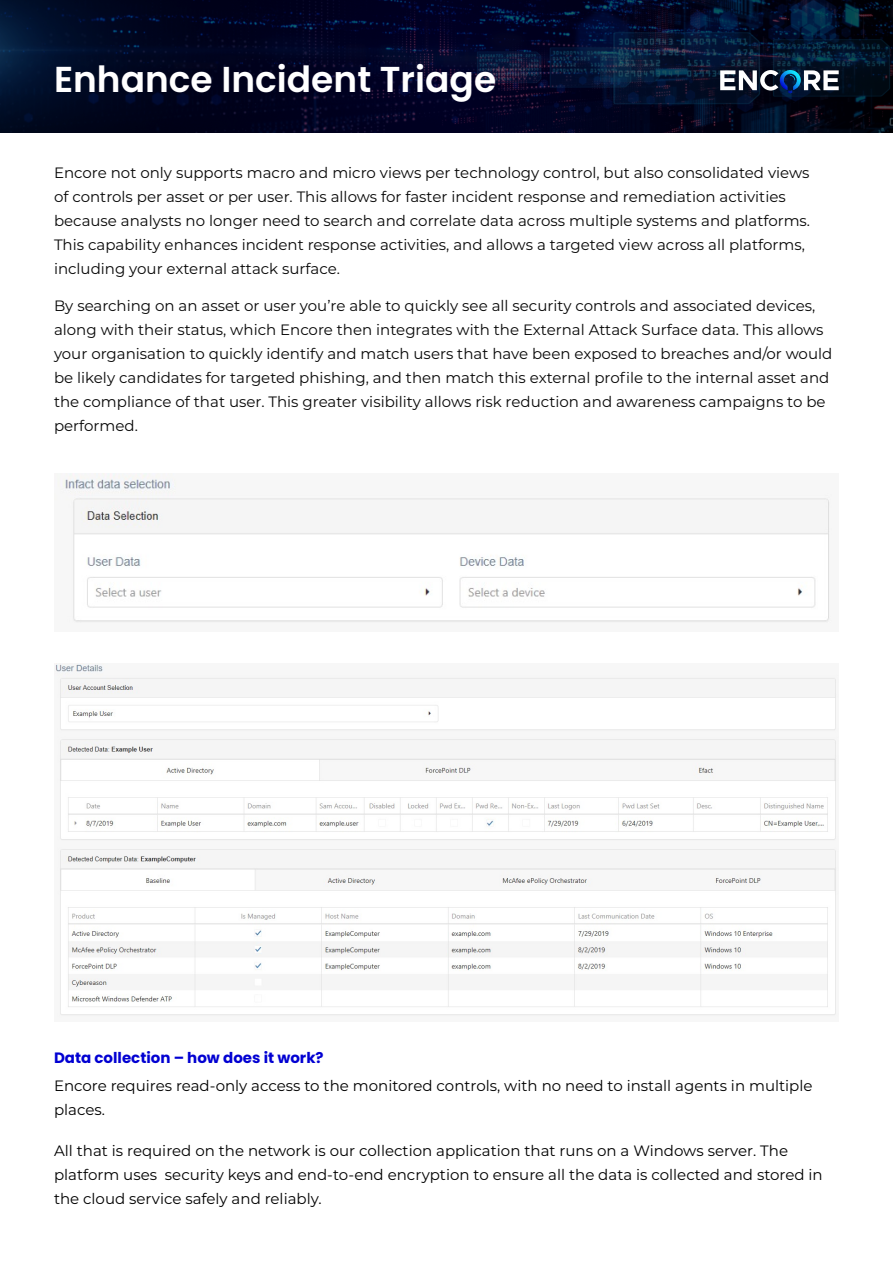
<style>
.page{position:relative;width:893px;height:1263px;background:#fff}
.page>*{position:absolute;margin:0;border:0;box-sizing:border-box;transform-origin:0 0}
.t1{font:600 36px "Poppins";color:#fff}
.t2{font:15px/24px "Montserrat";color:#070707}
.t3{font:15px/24px "Montserrat";color:#000}
.t4{font:700 15px "Poppins";color:#0200d2}
</style>
<div class="page">
<svg style="left:0;top:0;width:893px;height:132px;background:#020a26"></svg>
<svg style="left:720px;top:70px;width:119px;height:23px"></svg>
<img style="left:54px;top:474px;width:776px;height:149px">
<img style="left:54px;top:663px;width:782px;height:353px">
<h1 class="t1" style="left:54px;top:58px;width:444px">Enhance Incident Triage</h1>
<p class="t2" style="left:54px;top:160px;width:758px">Encore not only supports macro and micro views per technology control, but also consolidated views of controls per asset or per user. This allows for faster incident response and remediation activities because analysts no longer need to search and correlate data across multiple systems and platforms.<br>This capability enhances incident response activities, and allows a targeted view across all platforms, including your external attack surface.</p>
<p class="t2" style="left:54px;top:293px;width:780px">By searching on an asset or user you’re able to quickly see all security controls and associated devices, along with their status, which Encore then integrates with the External Attack Surface data. This allows your organisation to quickly identify and match users that have been exposed to breaches and/or would be likely candidates for targeted phishing, and then match this external profile to the internal asset and the compliance of that user. This greater visibility allows risk reduction and awareness campaigns to be performed.</p>
<p class="t4" style="left:54px;top:1049px;width:271px">Data collection – how does it work?</p>
<p class="t3" style="left:54px;top:1073px;width:760px">Encore requires read-only access to the monitored controls, with no need to install agents in multiple places.</p>
<p class="t3" style="left:54px;top:1138px;width:770px">All that is required on the network is our collection application that runs on a Windows server. The platform uses security keys and end-to-end encryption to ensure all the data is collected and stored in the cloud service safely and reliably.</p>
</div>
